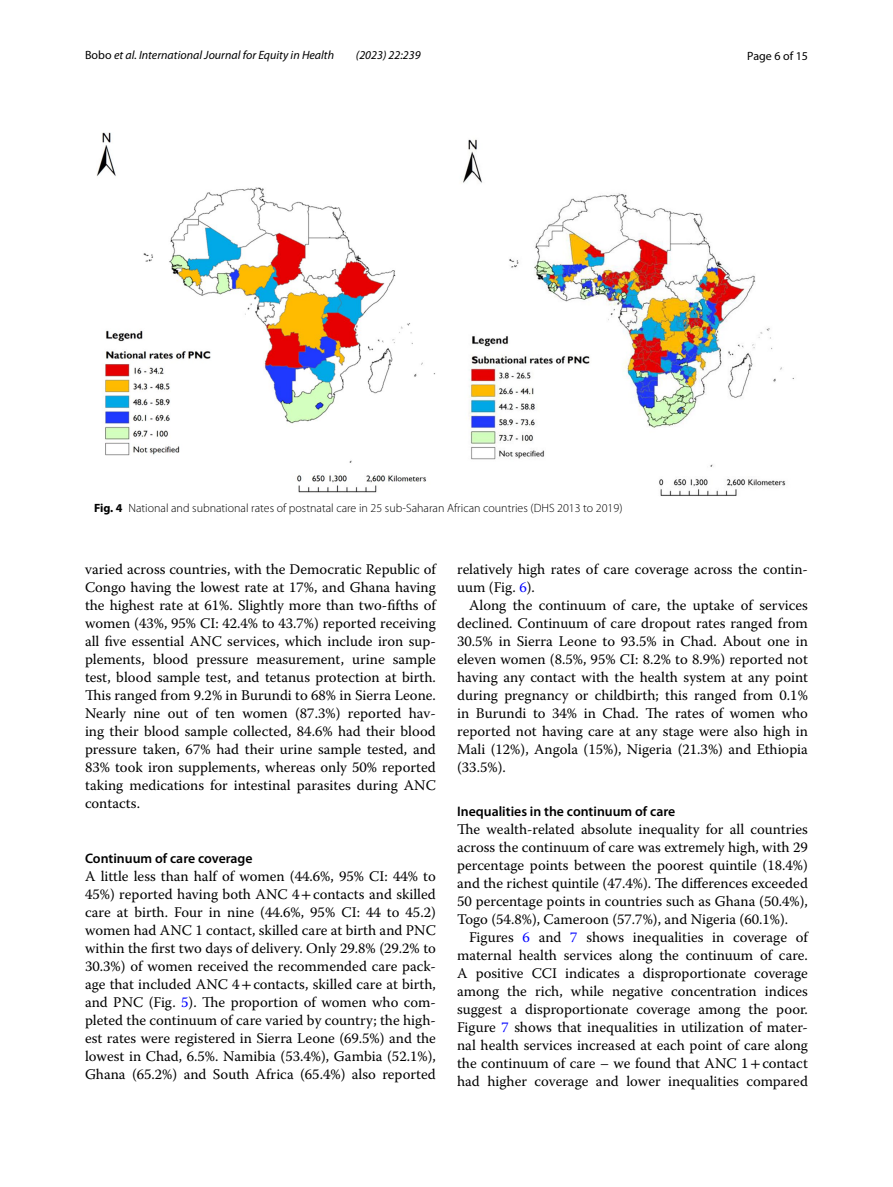
<style>
.page{position:relative;width:893px;height:1187px;background:#fff}
.page>*{position:absolute;margin:0;border:0;box-sizing:border-box;transform-origin:0 0}
.t1{font:14.7px/18px "Warnock Pro";color:#000;text-align:justify}
.t2{font:600 13.8px "Myriad Pro";color:#000}
.t3{font:300 12px "Myriad Pro";color:#000}
.t4{font:italic 12px "Myriad Pro";color:#000}
.t5{font:12px "Myriad Pro";color:#000}
.s1{font-style:normal}
.s2{font-weight:700}
.s3{font-family:"STIX"}
.s4{color:#00f}
</style>
<div class="page">
<img style="left:96px;top:133px;width:698px;height:363px">
<p class="t4" style="left:85px;top:48px;width:251px"><span class="s1">Bobo</span> et al. International Journal for Equity in Health</p>
<p class="t4" style="left:356px;top:48px;width:66px">(2023) 22:239</p>
<p class="t5" style="left:747px;top:48px;width:62px">Page 6 of 15</p>
<p class="t3" style="left:94px;top:501px;width:530px"><span class="s2">Fig. 4</span> National and subnational rates of postnatal care in 25 sub-Saharan African countries (DHS 2013 to 2019)</p>
<p class="t1" style="left:85px;top:560px;width:352px">varied across countries, with the Democratic Republic of Congo having the lowest rate at 17%, and Ghana having the highest rate at 61%. Slightly more than two-fifths of women (43%, 95% CI: 42.4% to 43.7%) reported receiving all five essential ANC services, which include iron sup&shy;plements, blood pressure measurement, urine sample test, blood sample test, and tetanus protection at birth.<br>This ranged from 9.2% in Burundi to 68% in Sierra Leone.<br>Nearly nine out of ten women (87.3%) reported hav&shy;ing their blood sample collected, 84.6% had their blood pressure taken, 67% had their urine sample tested, and 83% took iron supplements, whereas only 50% reported taking medications for intestinal parasites during ANC contacts.</p>
<p class="t2" style="left:85px;top:849px;width:169px">Continuum of care coverage</p>
<p class="t1" style="left:85px;top:866px;width:352px">A little less than half of women (44.6%, 95% CI: 44% to 45%) reported having both ANC 4<span class="s3">+</span>contacts and skilled care at birth. Four in nine (44.6%, 95% CI: 44 to 45.2) women had ANC 1 contact, skilled care at birth and PNC within the first two days of delivery. Only 29.8% (29.2% to 30.3%) of women received the recommended care pack&shy;age that included ANC 4<span class="s3">+</span>contacts, skilled care at birth, and PNC (Fig. <span class="s4">5</span>). The proportion of women who com&shy;pleted the continuum of care varied by country; the high&shy;est rates were registered in Sierra Leone (69.5%) and the lowest in Chad, 6.5%. Namibia (53.4%), Gambia (52.1%), Ghana (65.2%) and South Africa (65.4%) also reported</p>
<p class="t1" style="left:457px;top:560px;width:352px">relatively high rates of care coverage across the contin&shy;uum (Fig. <span class="s4">6</span>).</p>
<p class="t1" style="left:457px;top:596px;width:352px;text-indent:12px">Along the continuum of care, the uptake of services declined. Continuum of care dropout rates ranged from 30.5% in Sierra Leone to 93.5% in Chad. About one in eleven women (8.5%, 95% CI: 8.2% to 8.9%) reported not having any contact with the health system at any point during pregnancy or childbirth; this ranged from 0.1% in Burundi to 34% in Chad. The rates of women who reported not having care at any stage were also high in Mali (12%), Angola (15%), Nigeria (21.3%) and Ethiopia (33.5%).</p>
<p class="t2" style="left:457px;top:802px;width:220px">Inequalities in the continuum of care</p>
<p class="t1" style="left:457px;top:820px;width:352px">The wealth-related absolute inequality for all countries across the continuum of care was extremely high, with 29 percentage points between the poorest quintile (18.4%) and the richest quintile (47.4%). The differences exceeded 50 percentage points in countries such as Ghana (50.4%), Togo (54.8%), Cameroon (57.7%), and Nigeria (60.1%).</p>
<p class="t1" style="left:457px;top:928px;width:352px;text-indent:12px">Figures <span class="s4">6</span> and <span class="s4">7</span> shows inequalities in coverage of maternal health services along the continuum of care.<br>A positive CCI indicates a disproportionate coverage among the rich, while negative concentration indices suggest a disproportionate coverage among the poor.<br>Figure <span class="s4">7</span> shows that inequalities in utilization of mater&shy;nal health services increased at each point of care along the continuum of care – we found that ANC 1<span class="s3">+</span>contact had higher coverage and lower inequalities compared</p>
</div>
